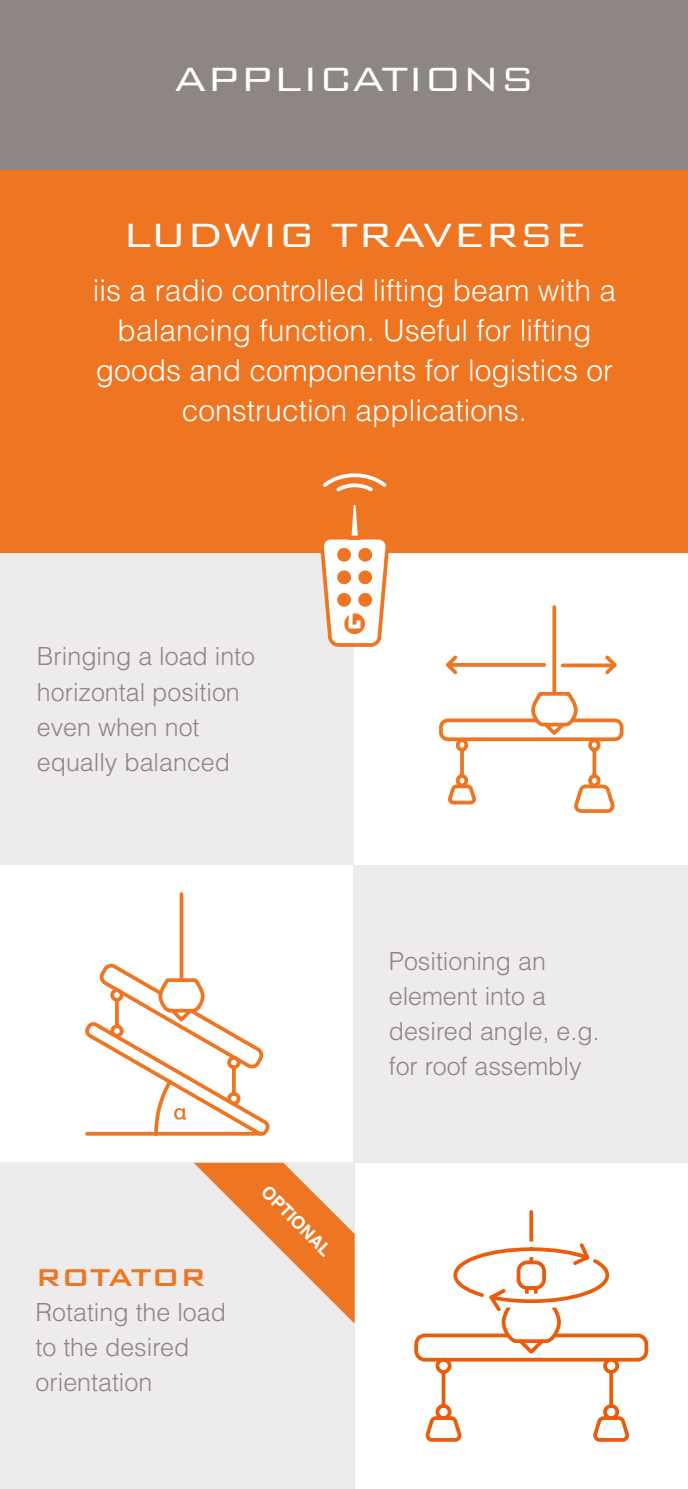
<style>
.page{position:relative;width:688px;height:1489px;background:#fff}
.page>*{position:absolute;margin:0;border:0;box-sizing:border-box;transform-origin:0 0}
.t1{font:300 45px "Bank Gothic BT";color:#fff}
.t2{font:500 32.5px "Bank Gothic BT";color:#ee7623}
.t3{font:300 30px/40px "Helvetica LT Std";color:#fff;text-align:center}
.t4{font:300 25px/35px "Helvetica LT Std";color:#8d8685}
.t5{font:700 17.5px "Helvetica LT Std";color:#fff}
</style>
<div class="page">
<div style="left:0;top:0;width:687px;height:170px;background:#8d8685"></div>
<div style="left:0;top:170px;width:687px;height:383px;background:#ee7623"></div>
<div style="left:0;top:553px;width:353px;height:312px;background:#eeebec"></div>
<div style="left:353px;top:865px;width:334px;height:297px;background:#eeebec"></div>
<div style="left:0;top:1162px;width:354px;height:326px;background:#eeebec"></div>
<svg style="left:194px;top:1162px;width:160px;height:161px"></svg>
<svg style="left:179px;top:892px;width:5px;height:68px"></svg>
<svg style="left:85px;top:960px;width:185px;height:176px"></svg>
<svg style="left:439px;top:605px;width:185px;height:208px"></svg>
<svg style="left:320px;top:473px;width:69px;height:175px"></svg>
<div style="left:414px;top:1333px;width:234px;height:28px;border:4px solid #ea5b0b;border-radius:9px"></div>
<svg style="left:425px;top:1210px;width:207px;height:232px"></svg>
<h1 class="t1" style="left:174px;top:55px;width:362px">APPLICATIONS</h1>
<h1 class="t1" style="left:123px;top:210px;width:464px">LUDWIG TRAVERSE</h1>
<p class="t3" style="left:93px;top:270px;width:524px">iis a radio controlled lifting beam with a balancing function. Useful for lifting goods and components for logistics or construction applications.</p>
<p class="t4" style="left:37px;top:639px;width:220px">Bringing a load into horizontal position even when not equally balanced</p>
<h2 class="t2" style="left:36px;top:1259px;width:172px">ROTATOR</h2>
<p class="t4" style="left:36px;top:1293px;width:192px">Rotating the load to the desired orientation</p>
<p class="t5" style="left:272px;top:1181px;width:92px;rotate:45deg">OPTIONAL</p>
<p class="t4" style="left:388px;top:943px;width:212px">Positioning an element into a desired angle, e.g. for roof assembly</p>
</div>
